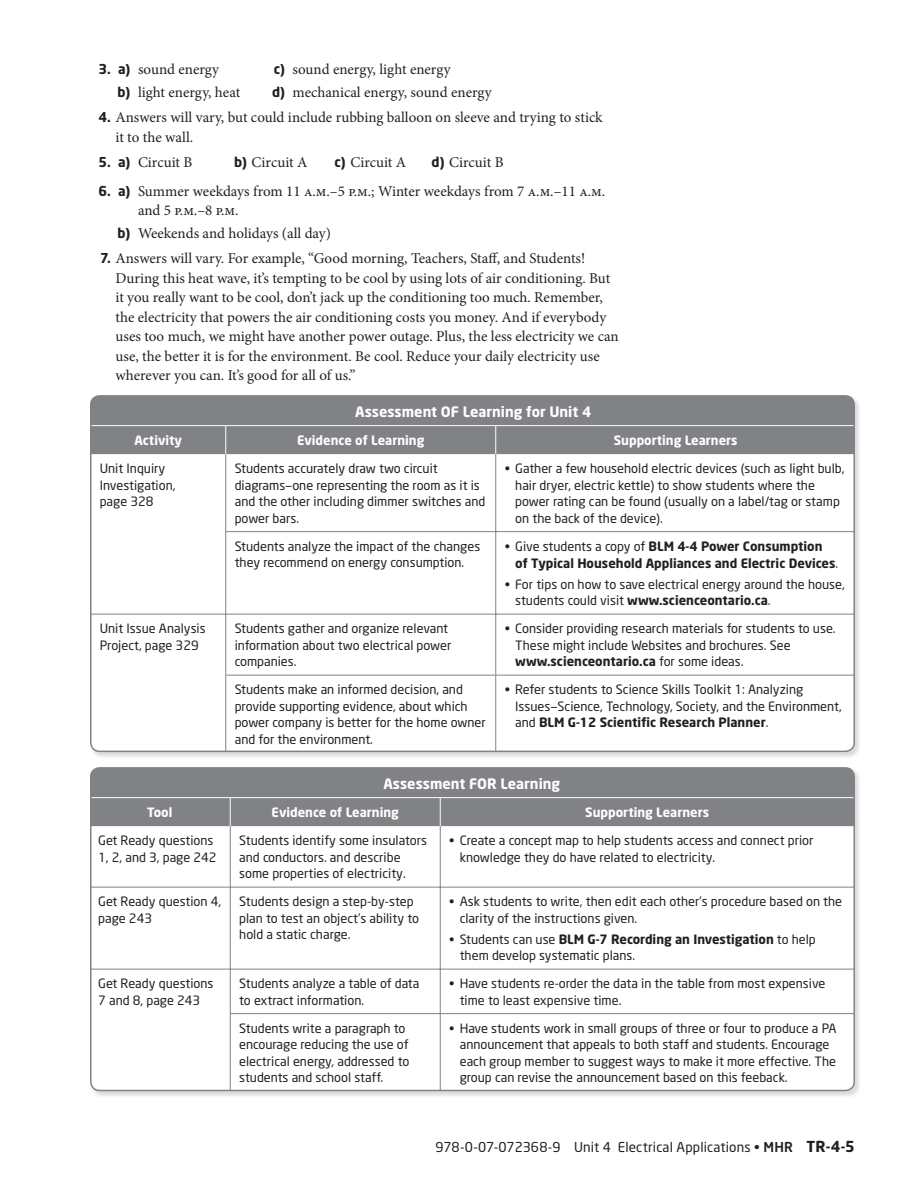
<style>
.page{position:relative;width:918px;height:1188px;background:#fff}
.page>*{position:absolute;margin:0;border:0;box-sizing:border-box;transform-origin:0 0}
.t1{font:15px/19.5px "Minion Pro";color:#231f20}
.t2{font:700 14.25px "Neo Sans";color:#fff}
.t3{font:13.5px "Neo Sans";letter-spacing:.005em;color:#231f20}
.t4{font:12.75px/16.5px "Neo Sans";color:#231f20}
.t5{font:700 12.75px/16.5px "Neo Sans";color:#231f20}
.t6{font:700 12.75px "Neo Sans";color:#fff}
.s1{font-family:"Neo Sans";font-weight:700;font-size:13.5px}
.s2{font-weight:400}
.s3{font-weight:700}
.s4{font-weight:500}
.s5{font-weight:700;font-size:15px}
</style>
<div class="page">
<div style="left:91px;top:396px;width:763px;height:57px;background:#808285"></div>
<svg style="left:225px;top:426px;width:1px;height:27px"></svg>
<svg style="left:495px;top:426px;width:1px;height:27px"></svg>
<svg style="left:91px;top:453px;width:763px;height:298px"></svg>
<hr style="left:91px;top:425px;width:405px;height:1px;background:#fff">
<hr style="left:496px;top:425px;width:358px;height:1px;background:#fff">
<hr style="left:225px;top:675px;width:271px;height:1px;background:#808285">
<hr style="left:496px;top:675px;width:358px;height:1px;background:#808285">
<div style="left:90px;top:395px;width:765px;height:357px;border:2px solid #808285;border-radius:9px"></div>
<img style="left:90px;top:767px;width:769px;height:329px">
<div style="left:91px;top:768px;width:763px;height:57px;background:#808285"></div>
<svg style="left:230px;top:798px;width:1px;height:27px"></svg>
<svg style="left:440px;top:798px;width:1px;height:27px"></svg>
<svg style="left:91px;top:825px;width:763px;height:266px"></svg>
<hr style="left:91px;top:797px;width:349px;height:1px;background:#fff">
<hr style="left:440px;top:797px;width:414px;height:1px;background:#fff">
<hr style="left:230px;top:1013px;width:210px;height:1px;background:#808285">
<hr style="left:440px;top:1013px;width:414px;height:1px;background:#808285">
<div style="left:90px;top:767px;width:765px;height:324px;border:2px solid #808285;border-radius:9px"></div>
<p class="t1" style="left:99px;top:61px;width:122px"><span class="s1">3. a)</span> sound energy</p>
<p class="t1" style="left:274px;top:61px;width:178px"><span class="s1">c)</span> sound energy, light energy</p>
<p class="t1" style="left:118px;top:83px;width:124px"><span class="s1">b)</span> light energy, heat</p>
<p class="t1" style="left:272px;top:83px;width:221px"><span class="s1">d)</span> mechanical energy, sound energy</p>
<p class="t1" style="left:116px;top:109px;width:489px;text-indent:-17px"><span class="s1">4.</span> Answers will vary, but could include rubbing balloon on sleeve and trying to stick it to the wall.</p>
<p class="t1" style="left:99px;top:154px;width:95px"><span class="s1">5. a)</span> Circuit B</p>
<p class="t1" style="left:234px;top:154px;width:75px"><span class="s1">b)</span> Circuit A</p>
<p class="t1" style="left:335px;top:154px;width:73px"><span class="s1">c)</span> Circuit A</p>
<p class="t1" style="left:432px;top:154px;width:73px"><span class="s1">d)</span> Circuit B</p>
<p class="t1" style="left:138px;top:182px;width:469px;text-indent:-39px"><span class="s1">6. a)</span> Summer weekdays from 11 a.m.–5 p.m.; Winter weekdays from 7 a.m.–11 a.m. and 5 p.m.–8 p.m.</p>
<p class="t1" style="left:118px;top:224px;width:215px"><span class="s1">b)</span> Weekends and holidays (all day)</p>
<p class="t1" style="left:115px;top:250px;width:505px;text-indent:-15px"><span class="s1">7.</span> Answers will vary. For example, “Good morning, Teachers, Staff, and Students!<br>During this heat wave, it’s tempting to be cool by using lots of air conditioning. But it you really want to be cool, don’t jack up the conditioning too much. Remember, the electricity that powers the air conditioning costs you money. And if everybody uses too much, we might have another power outage. Plus, the less electricity we can use, the better it is for the environment. Be cool. Reduce your daily electricity use wherever you can. It’s good for all of us.”</p>
<p class="t2" style="left:355px;top:406px;width:238px">Assessment OF Learning for Unit 4</p>
<p class="t6" style="left:134px;top:435px;width:49px">Activity</p>
<p class="t6" style="left:297px;top:435px;width:129px">Evidence of Learning</p>
<p class="t6" style="left:614px;top:435px;width:125px">Supporting Learners</p>
<p class="t4" style="left:100px;top:461px;width:77px">Unit Inquiry<br>Investigation, page 328</p>
<p class="t4" style="left:235px;top:461px;width:252px">Students accurately draw two circuit diagrams—one representing the room as it is and the other including dimmer switches and power bars.</p>
<p class="t4" style="left:515px;top:461px;width:331px;text-indent:-10px">• Gather a few household electric devices (such as light bulb, hair dryer, electric kettle) to show students where the power rating can be found (usually on a label/tag or stamp on the back of the device).</p>
<p class="t4" style="left:235px;top:539px;width:247px">Students analyze the impact of the changes they recommend on energy consumption.</p>
<p class="t5" style="left:515px;top:539px;width:325px;text-indent:-10px"><span class="s2">• Give students a copy of</span> BLM 4-4 Power Consumption of Typical Household Appliances and Electric Devices<span class="s2">.</span></p>
<p class="t4" style="left:515px;top:577px;width:331px;text-indent:-10px">• For tips on how to save electrical energy around the house, students could visit <span class="s3">www.scienceontario.ca</span>.</p>
<p class="t4" style="left:100px;top:621px;width:107px">Unit Issue Analysis<br>Project, page 329</p>
<p class="t4" style="left:235px;top:621px;width:218px">Students gather and organize relevant information about two electrical power companies.</p>
<p class="t4" style="left:515px;top:621px;width:322px;text-indent:-10px">• Consider providing research materials for students to use.<br>These might include Websites and brochures. See <span class="s3">www.scienceontario.ca</span> for some ideas.</p>
<p class="t4" style="left:235px;top:682px;width:253px">Students make an informed decision, and provide supporting evidence, about which power company is better for the home owner and for the environment.</p>
<p class="t4" style="left:515px;top:682px;width:328px;text-indent:-10px">• Refer students to Science Skills Toolkit 1: Analyzing<br>Issues—Science, Technology, Society, and the Environment, and <span class="s3">BLM G-12 Scientific Research Planner</span>.</p>
<p class="t2" style="left:383px;top:778px;width:178px">Assessment FOR Learning</p>
<p class="t6" style="left:147px;top:807px;width:27px">Tool</p>
<p class="t6" style="left:272px;top:807px;width:129px">Evidence of Learning</p>
<p class="t6" style="left:585px;top:807px;width:125px">Supporting Learners</p>
<p class="t4" style="left:98px;top:833px;width:120px">Get Ready questions<br>1, 2, and 3, page 242</p>
<p class="t4" style="left:239px;top:833px;width:189px">Students identify some insulators and conductors. and describe some properties of electricity.</p>
<p class="t4" style="left:460px;top:833px;width:355px;text-indent:-10px">• Create a concept map to help students access and connect prior knowledge they do have related to electricity.</p>
<p class="t4" style="left:98px;top:894px;width:124px">Get Ready question 4, page 243</p>
<p class="t4" style="left:239px;top:894px;width:181px">Students design a step-by-step plan to test an object’s ability to hold a static charge.</p>
<p class="t4" style="left:460px;top:894px;width:384px;text-indent:-10px">• Ask students to write, then edit each other’s procedure based on the clarity of the instructions given.</p>
<p class="t4" style="left:460px;top:932px;width:358px;text-indent:-10px">• Students can use <span class="s3">BLM G-7 Recording an Investigation</span> to help them develop systematic plans.</p>
<p class="t4" style="left:98px;top:976px;width:117px">Get Ready questions<br>7 and 8, page 243</p>
<p class="t4" style="left:239px;top:976px;width:182px">Students analyze a table of data to extract information.</p>
<p class="t4" style="left:460px;top:976px;width:367px;text-indent:-10px">• Have students re-order the data in the table from most expensive time to least expensive time.</p>
<p class="t4" style="left:239px;top:1021px;width:172px">Students write a paragraph to encourage reducing the use of electrical energy, addressed to students and school staff.</p>
<p class="t4" style="left:460px;top:1021px;width:378px;text-indent:-10px">• Have students work in small groups of three or four to produce a PA announcement that appeals to both staff and students. Encourage each group member to suggest ways to make it more effective. The group can revise the announcement based on this feeback.</p>
<p class="t3" style="left:435px;top:1142px;width:421px">978-0-07-072368-9 Unit 4 Electrical Applications • <span class="s4">MHR</span> <span class="s5">TR-4-5</span></p>
</div>
